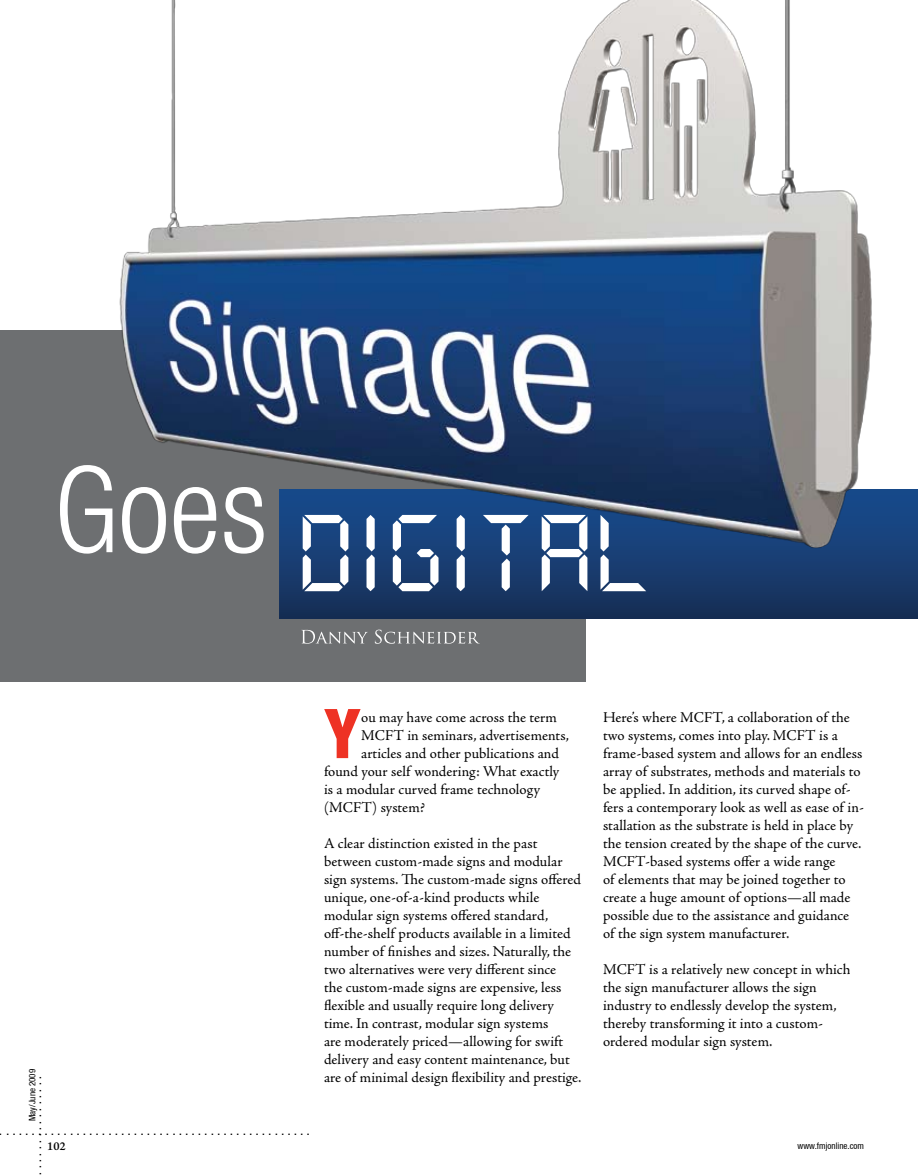
<style>
.page{position:relative;width:918px;height:1175px;background:#fff}
.page>*{position:absolute;margin:0;border:0;box-sizing:border-box;transform-origin:0 0}
.t1{font:800 condensed 68.7px "Helvetica Neue LT";color:#ee3224}
.t2{font:15px/18px "Adobe Jenson Pro";color:#000}
.t3{font:600 12px "Adobe Jenson Pro";color:#000}
.t4{font:700 9.75px "Arial";color:#000}
.t5{font:condensed 9px "Helvetica Neue LT";color:#000}
</style>
<div class="page">
<div style="left:0;top:330px;width:586px;height:352px;background:#6d6f71"></div>
<div style="left:279px;top:489px;width:639px;height:129px;background:linear-gradient(to bottom,#174c90,#183058)"></div>
<svg style="left:301px;top:629px;width:178px;height:14px"></svg>
<svg style="left:60px;top:465px;width:586px;height:126px"></svg>
<img style="left:111px;top:0;width:765px;height:560px">
<p class="t5" style="left:27px;top:1120px;width:54px;rotate:-90deg">May/June 2009</p>
<p class="t4" style="left:31px;top:1174px;width:100px;rotate:-90deg">. . . . . . . . . . . . . . . .</p>
<p class="t4" style="left:0;top:1125px;width:311px">. . . . . . . . . . . . . . . . . . . . . . . . . . . . . . . . . . . . . . . . . . . . . . . . .</p>
<p class="t3" style="left:47px;top:1139px;width:20px">102</p>
<h1 class="t1" style="left:324px;top:691px;width:38px">Y</h1>
<p class="t2" style="left:361px;top:708px;width:197px">ou may have come across the term</p>
<p class="t2" style="left:361px;top:726px;width:209px">MCFT in seminars, advertisements,</p>
<p class="t2" style="left:361px;top:744px;width:199px">articles and other publications and</p>
<p class="t2" style="left:324px;top:762px;width:237px">found your self wondering: What exactly</p>
<p class="t2" style="left:324px;top:780px;width:218px">is a modular curved frame technology</p>
<p class="t2" style="left:324px;top:798px;width:102px">(MCFT) system?</p>
<p class="t2" style="left:324px;top:834px;width:259px">A clear distinction existed in the past between custom-made signs and modular sign systems. The custom-made signs offered unique, one-of-a-kind products while modular sign systems offered standard, off-the-shelf products available in a limited number of finishes and sizes. Naturally, the two alternatives were very different since<br>the custom-made signs are expensive, less flexible and usually require long delivery time. In contrast, modular sign systems<br>are moderately priced—allowing for swift delivery and easy content maintenance, but are of minimal design flexibility and prestige.</p>
<p class="t2" style="left:603px;top:708px;width:262px">Here’s where MCFT, a collaboration of the two systems, comes into play. MCFT is a frame-based system and allows for an endless array of substrates, methods and materials to be applied. In addition, its curved shape of&shy;fers a contemporary look as well as ease of in&shy;stallation as the substrate is held in place by the tension created by the shape of the curve.<br>MCFT-based systems offer a wide range<br>of elements that may be joined together to create a huge amount of options—all made possible due to the assistance and guidance of the sign system manufacturer.</p>
<p class="t2" style="left:603px;top:960px;width:249px">MCFT is a relatively new concept in which the sign manufacturer allows the sign industry to endlessly develop the system, thereby transforming it into a custom&shy;ordered modular sign system.</p>
<p class="t5" style="left:798px;top:1140px;width:68px">www.fmjonline.com</p>
</div>
